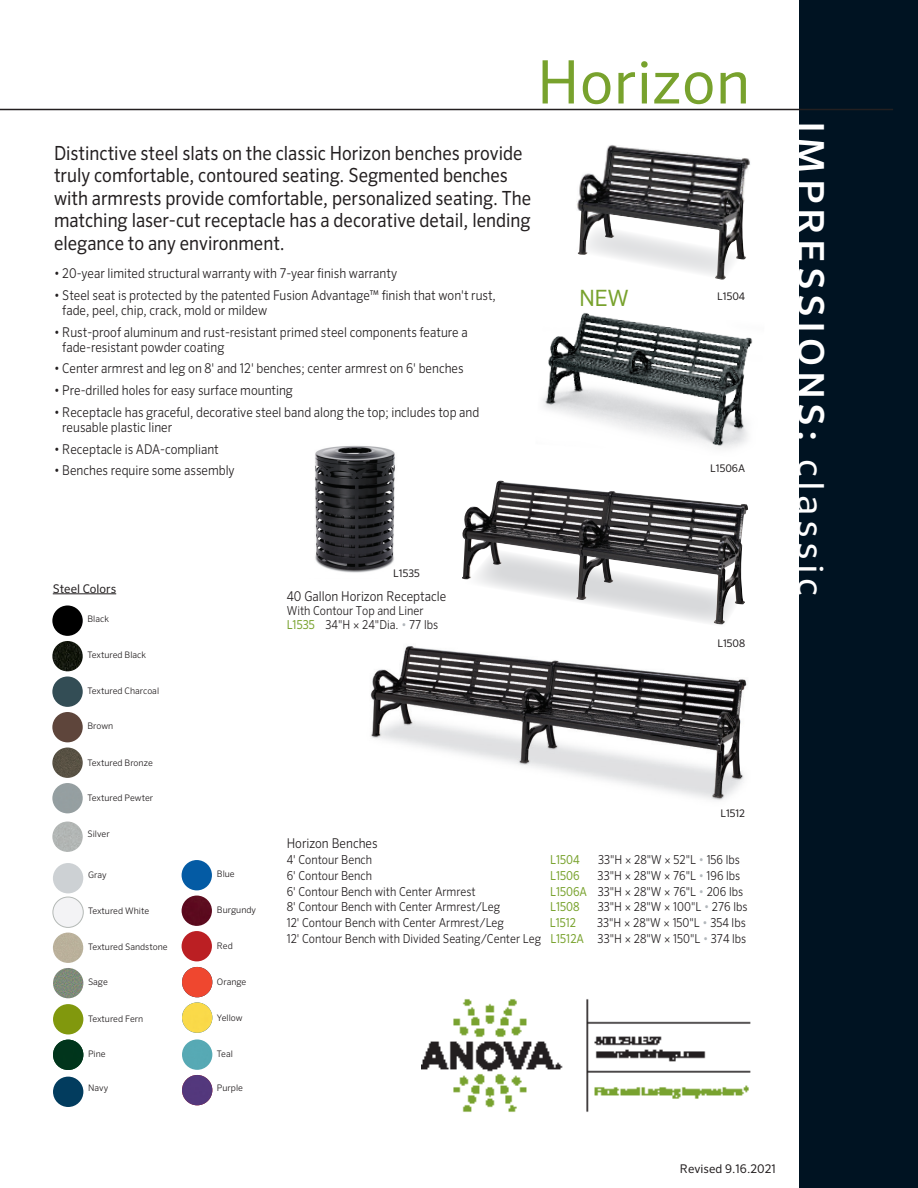
<style>
.page{position:relative;width:918px;height:1188px;background:#fff}
.page>*{position:absolute;margin:0;border:0;box-sizing:border-box;transform-origin:0 0}
.t1{font:60px "Sero Pro";letter-spacing:.01em;color:#78a22d}
.t2{font:500 36px "Sero Pro";letter-spacing:.12em;color:#fff;scale:1.08 1}
.t3{font:22.5px "Sero Pro";color:#78a22d}
.Hero_Header{font:19.5px/22.5px "Sero Pro";color:#231f20;scale:.9 1}
.Hero_Header-2{font:300 13.5px/15px "Sero Pro";color:#231f20;scale:.9 1}
.Intro_Copy{font:300 13.5px "Sero Pro";color:#231f20;scale:.9 1}
.Intro_Copy-2{font:300 12.3px/13.5px "Sero Pro";color:#231f20;scale:.9 1}
.Intro_Copy-3{font:12.3px "Sero Pro";color:#78a22d;scale:.9 1}
.Photo_Description{font:12px "Sero Pro";color:#231f20}
.Intro_Copy-4{font:10.5px "Sero Pro";color:#231f20}
.Color_Chart_Copy{font:300 9px "Sero Pro";color:#231f20}
.s1{font-weight:400;color:#78a22d}
.s2{font-weight:400;color:#b2b7bb}
.s3{font-weight:400}
</style>
<div class="page">
<img style="left:542px;top:313px;width:211px;height:136px">
<img style="left:577px;top:145px;width:173px;height:135px">
<img style="left:370px;top:646px;width:377px;height:154px">
<img style="left:462px;top:480px;width:286px;height:145px">
<div style="left:799px;top:0;width:119px;height:1188px;background:#001322"></div>
<hr style="left:0;top:109px;width:893px;height:1px;background:#231f20">
<img style="left:421px;top:999px;width:330px;height:113px">
<img style="left:315px;top:445px;width:80px;height:128px">
<img style="left:52px;top:748px;width:31px;height:30px;border-radius:15px">
<div style="left:52px;top:712px;width:31px;height:30px;background:#5e453b;border-radius:50%"></div>
<div style="left:52px;top:605px;width:31px;height:31px;background:#000;border-radius:50%"></div>
<div style="left:52px;top:677px;width:31px;height:30px;background:#334d55;border-radius:50%"></div>
<img style="left:52px;top:641px;width:31px;height:30px;border-radius:15px">
<img style="left:52px;top:783px;width:31px;height:30px;border-radius:15px">
<img style="left:52px;top:822px;width:31px;height:30px;border-radius:15px">
<hr style="left:53px;top:593px;width:63px;height:1px;background:#231f20">
<div style="left:182px;top:931px;width:30px;height:30px;background:#bb1f23;border-radius:50%"></div>
<img style="left:182px;top:896px;width:30px;height:30px;border-radius:15px">
<div style="left:182px;top:860px;width:30px;height:30px;background:#045ba4;border-radius:50%"></div>
<img style="left:182px;top:1075px;width:30px;height:30px;border-radius:15px">
<img style="left:182px;top:1039px;width:30px;height:31px;border-radius:15px">
<img style="left:182px;top:967px;width:30px;height:30px;border-radius:15px">
<img style="left:182px;top:1002px;width:30px;height:31px;border-radius:15px">
<div style="left:53px;top:1004px;width:30px;height:30px;background:#81980d;border-radius:50%"></div>
<img style="left:53px;top:1040px;width:30px;height:30px;border-radius:15px">
<div style="left:53px;top:1077px;width:30px;height:30px;background:#023c5e;border-radius:50%"></div>
<img style="left:53px;top:933px;width:30px;height:30px;border-radius:15px">
<div style="left:53px;top:897px;width:30px;height:30px;background:#f3f3f5;border-radius:50%"></div>
<div style="left:53px;top:897px;width:30px;height:31px;border:1px solid #b4b9b6;border-radius:50%"></div>
<div style="left:53px;top:863px;width:30px;height:30px;background:#cdd1d4;border-radius:50%"></div>
<img style="left:53px;top:968px;width:30px;height:30px;border-radius:15px">
<p class="t1" style="left:537px;top:46px;width:215px">Horizon</p>
<p class="Hero_Header" style="left:54px;top:141px;width:532px">Distinctive steel slats on the classic Horizon benches provide truly comfortable, contoured seating. Segmented benches with armrests provide comfortable, personalized seating. The matching laser-cut receptacle has a decorative detail, lending elegance to any environment.</p>
<p class="Hero_Header-2" style="left:54px;top:266px;width:383px">• 20-year limited structural warranty with 7-year finish warranty</p>
<p class="Hero_Header-2" style="left:62px;top:287px;width:483px;text-indent:-8px">• Steel seat is protected by the patented Fusion Advantage™ finish that won't rust, fade, peel, chip, crack, mold or mildew</p>
<p class="Hero_Header-2" style="left:62px;top:324px;width:452px;text-indent:-8px">• Rust-proof aluminum and rust-resistant primed steel components feature a fade-resistant powder coating</p>
<p class="Hero_Header-2" style="left:54px;top:361px;width:457px">• Center armrest and leg on 8' and 12' benches; center armrest on 6' benches</p>
<p class="Hero_Header-2" style="left:54px;top:383px;width:267px">• Pre-drilled holes for easy surface mounting</p>
<p class="Hero_Header-2" style="left:62px;top:404px;width:465px;text-indent:-8px">• Receptacle has graceful, decorative steel band along the top; includes top and reusable plastic liner</p>
<p class="Hero_Header-2" style="left:54px;top:441px;width:185px">• Receptacle is ADA-compliant</p>
<p class="Hero_Header-2" style="left:54px;top:463px;width:202px">• Benches require some assembly</p>
<p class="Intro_Copy-4" style="left:710px;top:462px;width:36px">L1506A</p>
<p class="t3" style="left:579px;top:284px;width:51px">NEW</p>
<p class="Intro_Copy-4" style="left:717px;top:290px;width:29px">L1504</p>
<p class="Photo_Description" style="left:53px;top:581px;width:65px">Steel Colors</p>
<p class="Color_Chart_Copy" style="left:88px;top:614px;width:23px">Black</p>
<p class="Color_Chart_Copy" style="left:88px;top:650px;width:60px">Textured Black</p>
<p class="Color_Chart_Copy" style="left:88px;top:686px;width:73px">Textured Charcoal</p>
<p class="Color_Chart_Copy" style="left:88px;top:720px;width:27px">Brown</p>
<p class="Color_Chart_Copy" style="left:88px;top:758px;width:67px">Textured Bronze</p>
<p class="Color_Chart_Copy" style="left:88px;top:792px;width:67px">Textured Pewter</p>
<p class="Color_Chart_Copy" style="left:88px;top:828px;width:24px">Silver</p>
<p class="Color_Chart_Copy" style="left:88px;top:870px;width:20px">Gray</p>
<p class="Color_Chart_Copy" style="left:88px;top:906px;width:63px">Textured White</p>
<p class="Color_Chart_Copy" style="left:88px;top:942px;width:81px">Textured Sandstone</p>
<p class="Color_Chart_Copy" style="left:88px;top:976px;width:21px">Sage</p>
<p class="Color_Chart_Copy" style="left:88px;top:1014px;width:57px">Textured Fern</p>
<p class="Color_Chart_Copy" style="left:88px;top:1048px;width:19px">Pine</p>
<p class="Color_Chart_Copy" style="left:88px;top:1083px;width:22px">Navy</p>
<p class="Intro_Copy-4" style="left:393px;top:567px;width:28px">L1535</p>
<p class="Intro_Copy" style="left:287px;top:588px;width:179px">40 Gallon Horizon Receptacle</p>
<p class="Intro_Copy-2" style="left:287px;top:604px;width:170px">With Contour Top and Liner<br><span class="s1">L1535</span> 34"H × 24"Dia. <span class="s2">•</span> 77 lbs</p>
<p class="Intro_Copy-4" style="left:717px;top:637px;width:29px">L1508</p>
<p class="Color_Chart_Copy" style="left:217px;top:868px;width:19px">Blue</p>
<p class="Color_Chart_Copy" style="left:217px;top:904px;width:41px">Burgundy</p>
<p class="Color_Chart_Copy" style="left:217px;top:940px;width:17px">Red</p>
<p class="Color_Chart_Copy" style="left:217px;top:976px;width:31px">Orange</p>
<p class="Color_Chart_Copy" style="left:217px;top:1012px;width:27px">Yellow</p>
<p class="Color_Chart_Copy" style="left:217px;top:1048px;width:17px">Teal</p>
<p class="Color_Chart_Copy" style="left:217px;top:1083px;width:28px">Purple</p>
<p class="Intro_Copy-4" style="left:720px;top:807px;width:26px">L1512</p>
<p class="Intro_Copy" style="left:287px;top:836px;width:103px">Horizon Benches</p>
<p class="Intro_Copy-2" style="left:287px;top:853px;width:96px">4' Contour Bench</p>
<p class="Intro_Copy-3" style="left:550px;top:852px;width:34px">L1504</p>
<p class="Intro_Copy-2" style="left:598px;top:853px;width:159px">33"H × 28"W × 52"L <span class="s2">•</span> 156 lbs</p>
<p class="Intro_Copy-2" style="left:287px;top:869px;width:96px">6' Contour Bench</p>
<p class="Intro_Copy-3" style="left:550px;top:868px;width:34px">L1506</p>
<p class="Intro_Copy-2" style="left:598px;top:869px;width:160px">33"H × 28"W × 76"L <span class="s2">•</span> 196 lbs</p>
<p class="Intro_Copy-2" style="left:287px;top:884px;width:212px">6' Contour Bench with Center Armrest</p>
<p class="Intro_Copy-2" style="left:550px;top:884px;width:216px"><span class="s1">L1506A</span> 33"H × 28"W × 76"L <span class="s2">•</span> 206 lbs</p>
<p class="Intro_Copy-2" style="left:287px;top:900px;width:239px">8' Contour Bench with Center Armrest/Leg</p>
<p class="Intro_Copy-3" style="left:550px;top:900px;width:34px">L1508</p>
<p class="Intro_Copy-2" style="left:598px;top:900px;width:168px">33"H × 28"W × 100"L <span class="s2">•</span> 276 lbs</p>
<p class="Intro_Copy-2" style="left:287px;top:916px;width:243px">12' Contour Bench with Center Armrest/Leg</p>
<p class="Intro_Copy-3" style="left:550px;top:915px;width:31px">L1512</p>
<p class="Intro_Copy-2" style="left:597px;top:916px;width:167px">33"H × 28"W × 150"L <span class="s2">•</span> 354 lbs</p>
<p class="Intro_Copy-2" style="left:287px;top:932px;width:512px">12' Contour Bench with Divided Seating/Center Leg <span class="s1">L1512A</span> 33"H × 28"W × 150"L <span class="s2">•</span> 374 lbs</p>
<p class="t2" style="left:833px;top:121px;width:442px;rotate:90deg">IMPRESSIONS: <span class="s3">classic</span></p>
<p class="Photo_Description" style="left:680px;top:1162px;width:97px">Revised 9.16.2021</p>
</div>
